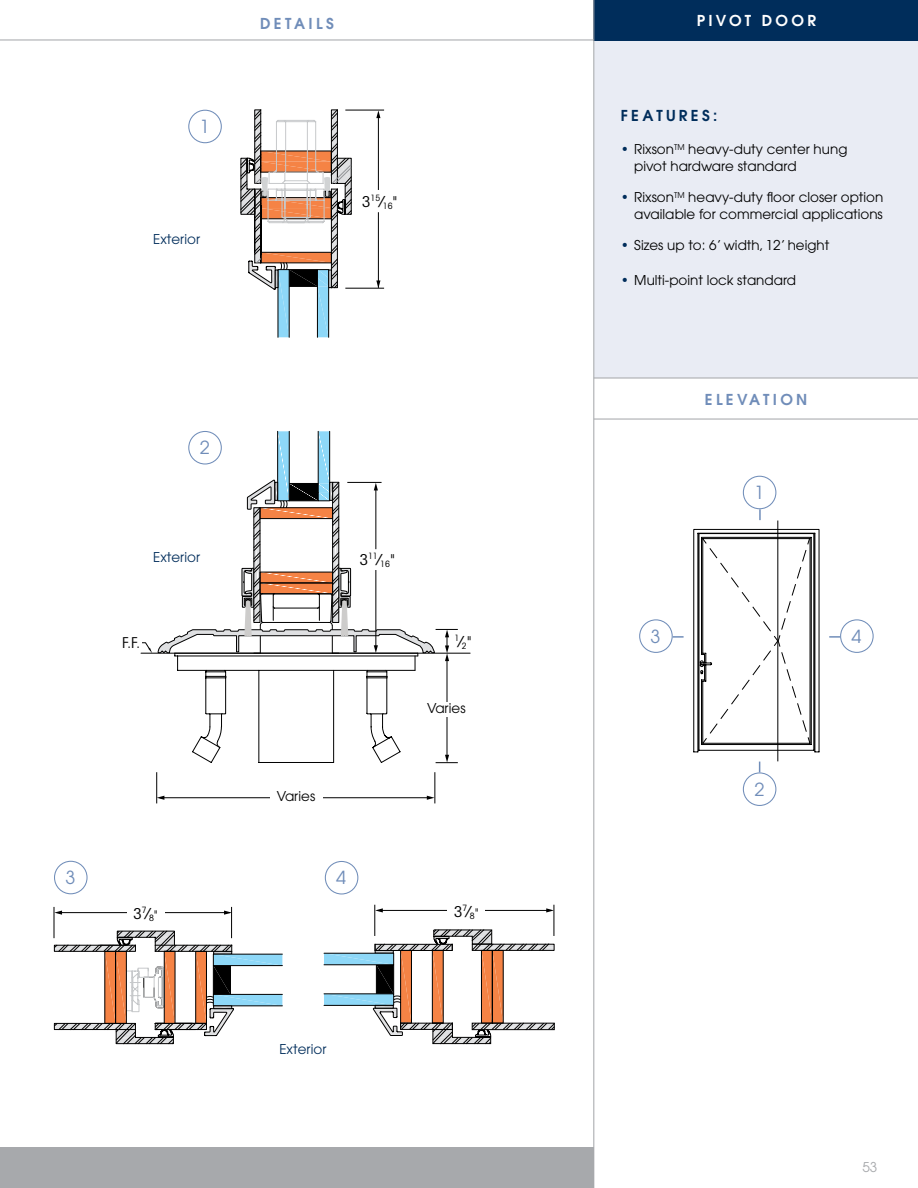
<style>
.page{position:relative;width:918px;height:1188px;background:#fff}
.page>*{position:absolute;margin:0;border:0;box-sizing:border-box;transform-origin:0 0}
.t1{font:18px "Avant Garde";color:#708db9}
.t2{font:condensed 15px "Avant Garde";color:#000}
.t3{font:600 15px "Avant Garde";letter-spacing:.22em;color:#708db9}
.t4{font:600 15px "Avant Garde";letter-spacing:.22em;color:#fff}
.t5{font:600 15px "Avant Garde";letter-spacing:.22em;color:#002d5b}
.t6{font:13.5px/16.5px "Avant Garde";color:#000}
.t7{font:13.5px "Avant Garde";color:#002d5b}
.t8{font:13.5px "Avant Garde";color:#a7a9ac}
.t9{font:condensed 8.7px "Avant Garde";color:#000}
.s1{font-size:15px}
.s2{font-size:12px}
.s3{color:#002d5b}
</style>
<div class="page">
<div style="left:594px;top:0;width:324px;height:378px;background:#e9ecf4"></div>
<div style="left:594px;top:0;width:324px;height:40px;background:#002d5b"></div>
<div style="left:0;top:1148px;width:594px;height:40px;background:#a7a9ac"></div>
<div style="left:743px;top:476px;width:33px;height:33px;border:1px solid #708db9;border-radius:50%"></div>
<svg style="left:759px;top:509px;width:2px;height:11px"></svg>
<div style="left:639px;top:619px;width:34px;height:34px;border:1px solid #708db9;border-radius:50%"></div>
<svg style="left:673px;top:636px;width:11px;height:2px"></svg>
<div style="left:840px;top:619px;width:34px;height:34px;border:1px solid #708db9;border-radius:50%"></div>
<svg style="left:829px;top:636px;width:11px;height:2px"></svg>
<div style="left:743px;top:772px;width:33px;height:34px;border:1px solid #708db9;border-radius:50%"></div>
<hr style="left:593px;top:0;width:1px;height:1188px;background:#a7a9ac">
<hr style="left:54px;top:907px;width:1px;height:31px;background:#000">
<hr style="left:231px;top:907px;width:1px;height:31px;background:#000">
<svg style="left:54px;top:911px;width:8px;height:4px"></svg>
<svg style="left:224px;top:911px;width:8px;height:4px"></svg>
<hr style="left:60px;top:912px;width:74px;height:1px;background:#000">
<hr style="left:345px;top:110px;width:39px;height:1px;background:#000">
<hr style="left:345px;top:288px;width:39px;height:1px;background:#000">
<svg style="left:376px;top:110px;width:4px;height:8px"></svg>
<svg style="left:376px;top:280px;width:4px;height:8px"></svg>
<hr style="left:378px;top:116px;width:1px;height:74px;background:#000">
<hr style="left:378px;top:212px;width:1px;height:76px;background:#000">
<hr style="left:156px;top:912px;width:74px;height:1px;background:#000">
<div style="left:127px;top:907px;width:38px;height:12px;background:#fff"></div>
<hr style="left:375px;top:905px;width:1px;height:31px;background:#000">
<hr style="left:435px;top:772px;width:1px;height:31px;background:#000">
<hr style="left:554px;top:905px;width:1px;height:31px;background:#000">
<hr style="left:156px;top:772px;width:1px;height:31px;background:#000">
<svg style="left:375px;top:908px;width:8px;height:4px"></svg>
<svg style="left:427px;top:796px;width:8px;height:4px"></svg>
<svg style="left:546px;top:908px;width:8px;height:4px"></svg>
<svg style="left:157px;top:796px;width:7px;height:4px"></svg>
<hr style="left:381px;top:910px;width:74px;height:1px;background:#000">
<hr style="left:307px;top:797px;width:122px;height:1px;background:#000">
<hr style="left:477px;top:910px;width:74px;height:1px;background:#000">
<hr style="left:160px;top:797px;width:123px;height:1px;background:#000">
<div style="left:448px;top:905px;width:37px;height:12px;background:#fff"></div>
<hr style="left:778px;top:521px;width:1px;height:240px;background:#000">
<svg style="left:693px;top:529px;width:126px;height:223px"></svg>
<div style="left:188px;top:110px;width:34px;height:33px;border:1px solid #708db9;border-radius:50%"></div>
<div style="left:54px;top:861px;width:34px;height:33px;border:1px solid #708db9;border-radius:50%"></div>
<div style="left:325px;top:861px;width:33px;height:34px;border:1px solid #708db9;border-radius:50%"></div>
<hr style="left:0;top:39px;width:594px;height:2px;background:#a7a9ac">
<hr style="left:594px;top:419px;width:324px;height:1px;background:#a7a9ac">
<hr style="left:141px;top:653px;width:329px;height:1px;background:#000">
<svg style="left:140px;top:642px;width:12px;height:11px"></svg>
<div style="left:121px;top:636px;width:21px;height:15px;background:#fff"></div>
<svg style="left:324px;top:930px;width:230px;height:114px"></svg>
<svg style="left:54px;top:931px;width:229px;height:113px"></svg>
<svg style="left:241px;top:110px;width:111px;height:228px"></svg>
<svg style="left:158px;top:431px;width:300px;height:332px"></svg>
<hr style="left:447px;top:659px;width:1px;height:98px;background:#000">
<div style="left:420px;top:702px;width:53px;height:14px;background:#fff"></div>
<div style="left:270px;top:791px;width:52px;height:14px;background:#fff"></div>
<hr style="left:594px;top:377px;width:324px;height:2px;background:#a7a9ac">
<h1 class="t1" style="left:200px;top:116px;width:11px">1</h1>
<p class="t7" style="left:153px;top:231px;width:49px">Exterior</p>
<p class="t3" style="left:260px;top:13px;width:75px">DETAILS</p>
<p class="t9" style="left:362px;top:196px;width:37px"><span class="s1">3</span>15<span class="s1">⁄</span>16<span class="s1">"</span></p>
<h1 class="t1" style="left:200px;top:437px;width:11px">2</h1>
<p class="t7" style="left:153px;top:549px;width:49px">Exterior</p>
<p class="t9" style="left:360px;top:555px;width:37px"><span class="s1">3</span>11<span class="s1">⁄</span>16<span class="s1">"</span></p>
<p class="t9" style="left:455px;top:632px;width:6px">1</p>
<p class="t2" style="left:122px;top:633px;width:20px">F.F.</p>
<p class="t2" style="left:459px;top:632px;width:14px">⁄<sub>2</sub>"</p>
<p class="t6" style="left:277px;top:788px;width:40px">Varies</p>
<h1 class="t1" style="left:66px;top:867px;width:11px">3</h1>
<h1 class="t1" style="left:336px;top:867px;width:11px">4</h1>
<p class="t6" style="left:427px;top:699px;width:40px">Varies</p>
<p class="t2" style="left:133px;top:904px;width:26px">3<sup>7</sup>⁄<sub>8</sub><span class="s2">"</span></p>
<p class="t2" style="left:454px;top:902px;width:26px">3<sup>7</sup>⁄<sub>8</sub><span class="s2">"</span></p>
<p class="t7" style="left:279px;top:1041px;width:49px">Exterior</p>
<p class="t4" style="left:697px;top:10px;width:121px">PIVOT DOOR</p>
<p class="t5" style="left:621px;top:106px;width:98px">FEATURES:</p>
<p class="t6" style="left:634px;top:141px;width:215px;text-indent:-14px"><span class="s3">•</span> Rixson<sup>TM</sup> heavy-duty center hung pivot hardware standard</p>
<p class="t6" style="left:621px;top:189px;width:264px;text-align:right"><span class="s3">•</span> Rixson<sup>TM</sup> heavy-duty floor closer option available for commercial applications</p>
<p class="t6" style="left:621px;top:237px;width:210px"><span class="s3">•</span> Sizes up to: 6’ width, 12’ height</p>
<p class="t6" style="left:621px;top:271px;width:177px"><span class="s3">•</span> Multi-point lock standard</p>
<p class="t3" style="left:705px;top:390px;width:104px">ELEVATION</p>
<h1 class="t1" style="left:754px;top:482px;width:11px">1</h1>
<h1 class="t1" style="left:651px;top:625px;width:11px">3</h1>
<h1 class="t1" style="left:852px;top:625px;width:11px">4</h1>
<h1 class="t1" style="left:754px;top:779px;width:11px">2</h1>
<p class="t8" style="left:862px;top:1159px;width:16px">53</p>
</div>
